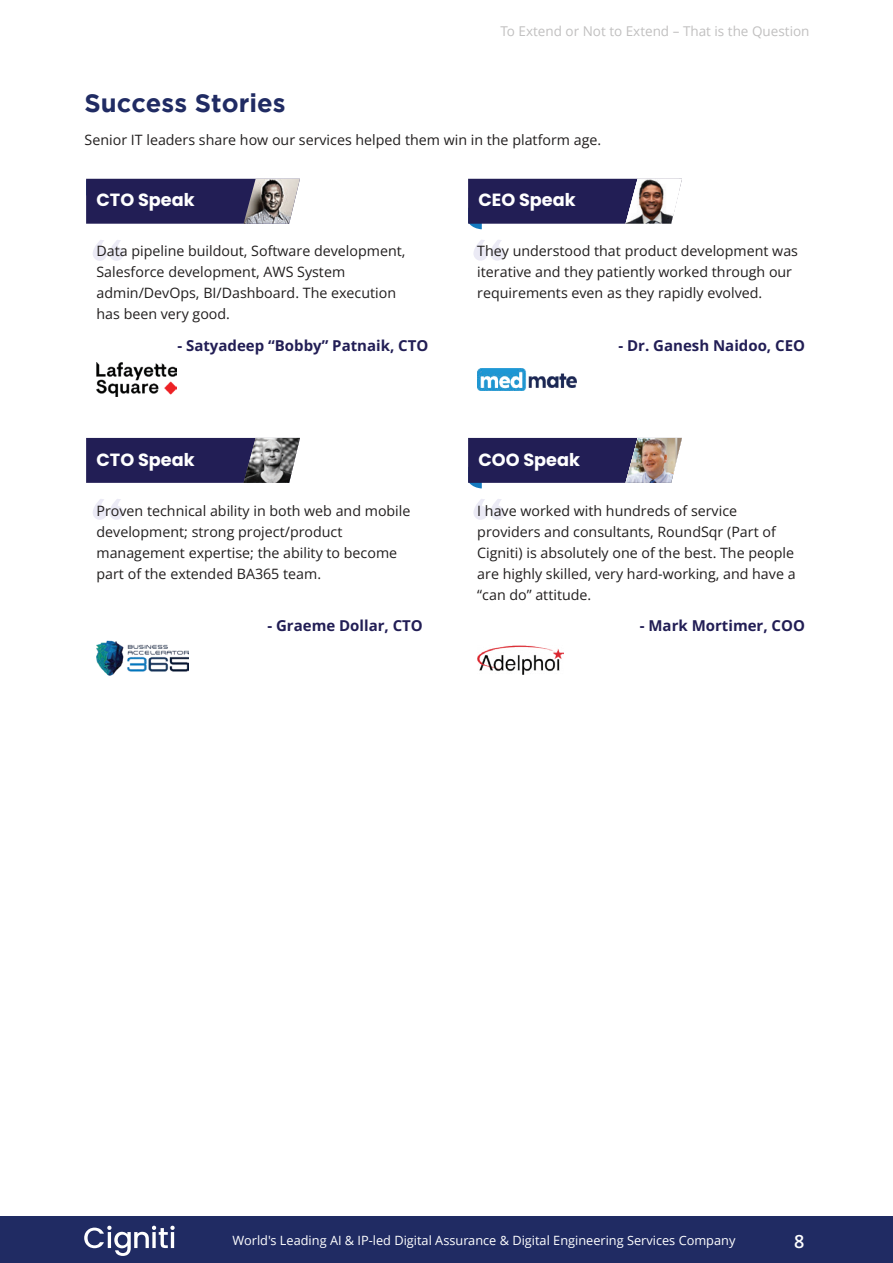
<style>
.page{position:relative;width:893px;height:1263px;background:#fff}
.page>*{position:absolute;margin:0;border:0;box-sizing:border-box;transform-origin:0 0}
.t1{font:700 25.5px "Gotham";color:#202b63}
.t2{font:600 18px "Open Sans";color:#fff}
.t3{font:700 17.7px "Poppins";color:#fff}
.t4{font:700 15px "Open Sans";color:#221e55}
.t5{font:14.25px/21px "Open Sans";color:#211e1e}
.t6{font:13.5px "Open Sans";color:#c1c0c0}
.t7{font:12.75px "Open Sans";color:#fff}
</style>
<div class="page">
<div style="left:0;top:1216px;width:893px;height:47px;background:#202b63"></div>
<svg style="left:84px;top:1226px;width:91px;height:30px"></svg>
<img style="left:97px;top:640px;width:91px;height:36px">
<img style="left:97px;top:362px;width:80px;height:34px">
<svg style="left:93px;top:240px;width:31px;height:21px"></svg>
<div style="left:86px;top:179px;width:158px;height:45px;background:#221e55"></div>
<img style="left:244px;top:179px;width:56px;height:45px">
<svg style="left:473px;top:240px;width:31px;height:21px"></svg>
<img style="left:477px;top:368px;width:100px;height:22px">
<svg style="left:468px;top:179px;width:214px;height:50px;background:#413e6d"></svg>
<img style="left:625px;top:179px;width:54px;height:45px">
<svg style="left:93px;top:499px;width:31px;height:21px"></svg>
<div style="left:86px;top:438px;width:158px;height:45px;background:#221e55"></div>
<img style="left:244px;top:438px;width:56px;height:45px">
<svg style="left:473px;top:499px;width:31px;height:21px"></svg>
<svg style="left:468px;top:438px;width:214px;height:50px;background:#403d6c"></svg>
<img style="left:625px;top:438px;width:54px;height:45px">
<img style="left:477px;top:645px;width:86px;height:29px">
<p class="t6" style="left:500px;top:26px;width:311px">To Extend or Not to Extend – That is the Question</p>
<h1 class="t1" style="left:85px;top:93px;width:202px">Success Stories</h1>
<p class="t5" style="left:85px;top:131px;width:518px">Senior IT leaders share how our services helped them win in the platform age.</p>
<p class="t3" style="left:97px;top:193px;width:100px">CTO Speak</p>
<p class="t3" style="left:478px;top:193px;width:99px">CEO Speak</p>
<p class="t5" style="left:97px;top:242px;width:310px">Data pipeline buildout, Software development, Salesforce development, AWS System admin/DevOps, BI/Dashboard. The execution has been very good.</p>
<p class="t4" style="left:177px;top:335px;width:253px">- Satyadeep “Bobby” Patnaik, CTO</p>
<p class="t5" style="left:477px;top:242px;width:322px">They understood that product development was iterative and they patiently worked through our requirements even as they rapidly evolved.</p>
<p class="t4" style="left:618px;top:335px;width:188px">- Dr. Ganesh Naidoo, CEO</p>
<p class="t3" style="left:97px;top:452px;width:100px">CTO Speak</p>
<p class="t3" style="left:478px;top:452px;width:103px">COO Speak</p>
<p class="t5" style="left:97px;top:501px;width:315px">Proven technical ability in both web and mobile development; strong project/product management expertise; the ability to become part of the extended BA365 team.</p>
<p class="t4" style="left:267px;top:615px;width:157px">- Graeme Dollar, CTO</p>
<p class="t5" style="left:477px;top:501px;width:320px">I have worked with hundreds of service providers and consultants, RoundSqr (Part of Cigniti) is absolutely one of the best. The people are highly skilled, very hard-working, and have a “can do” attitude.</p>
<p class="t4" style="left:640px;top:615px;width:167px">- Mark Mortimer, COO</p>
<p class="t7" style="left:233px;top:1235px;width:504px">World's Leading AI &amp; IP-led Digital Assurance &amp; Digital Engineering Services Company</p>
<p class="t2" style="left:794px;top:1231px;width:12px">8</p>
</div>
